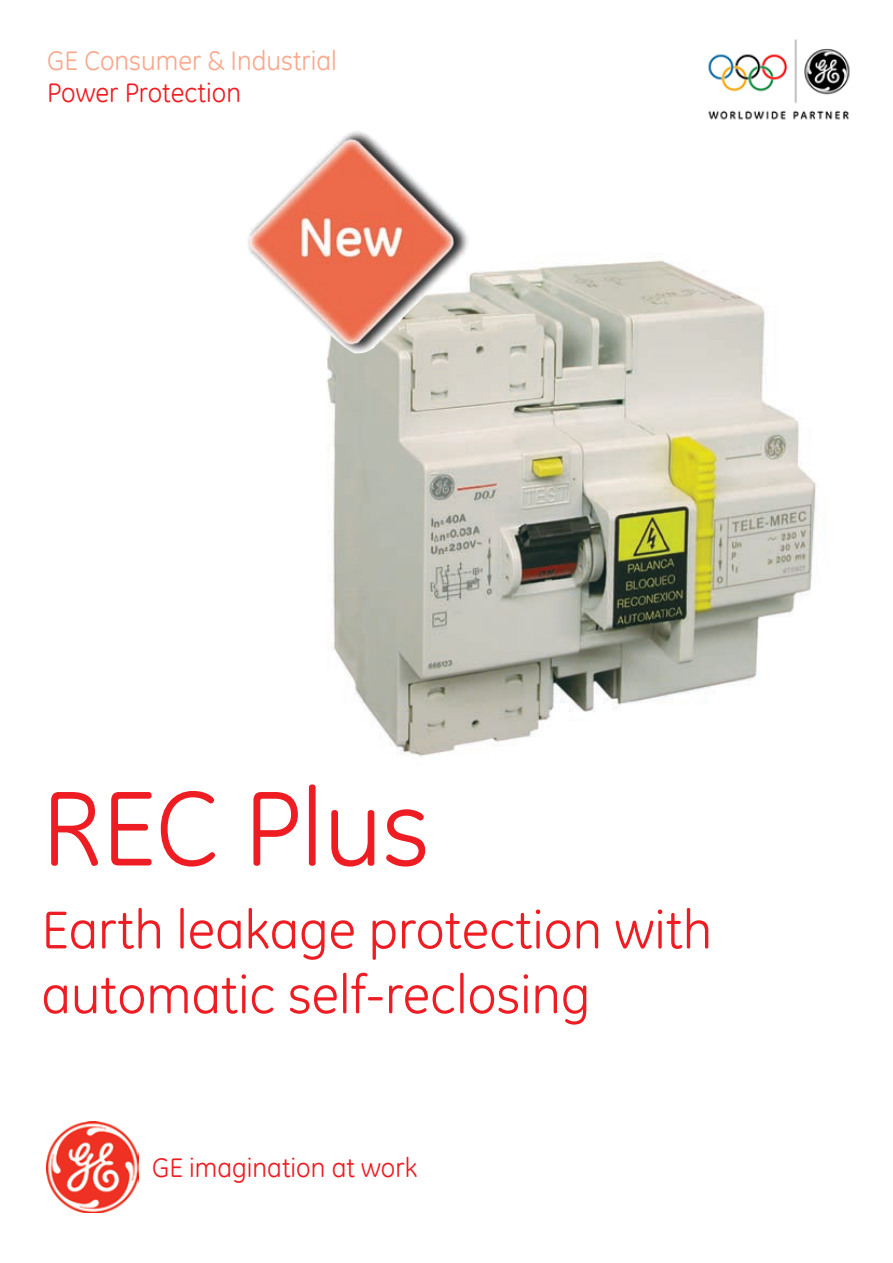
<style>
.page{position:relative;width:893px;height:1263px;background:#fff}
.page>*{position:absolute;margin:0;border:0;box-sizing:border-box;transform-origin:0 0}
.t1{font:108px "GE Inspira";color:#ee1d23}
.t2{font:54px/64.8px "GE Inspira";color:#ee1d23}
.t3{font:27px "GE Inspira";color:#ee1d23}
.t4{font:27px "GE Inspira";color:#f8a98e}
</style>
<div class="page">
<img style="left:708px;top:39px;width:142px;height:81px">
<img style="left:47px;top:1121px;width:91px;height:92px">
<img style="left:327px;top:260px;width:491px;height:497px">
<img style="left:248px;top:131px;width:221px;height:222px">
<p class="t4" style="left:47px;top:43px;width:291px">GE Consumer &amp; Industrial</p>
<p class="t3" style="left:47px;top:75px;width:195px">Power Protection</p>
<h1 class="t1" style="left:41px;top:758px;width:390px">REC Plus</h1>
<p class="t2" style="left:41px;top:896px;width:672px">Earth leakage protection with automatic self-reclosing</p>
<p class="t3" style="left:152px;top:1150px;width:267px">GE imagination at work</p>
</div>
